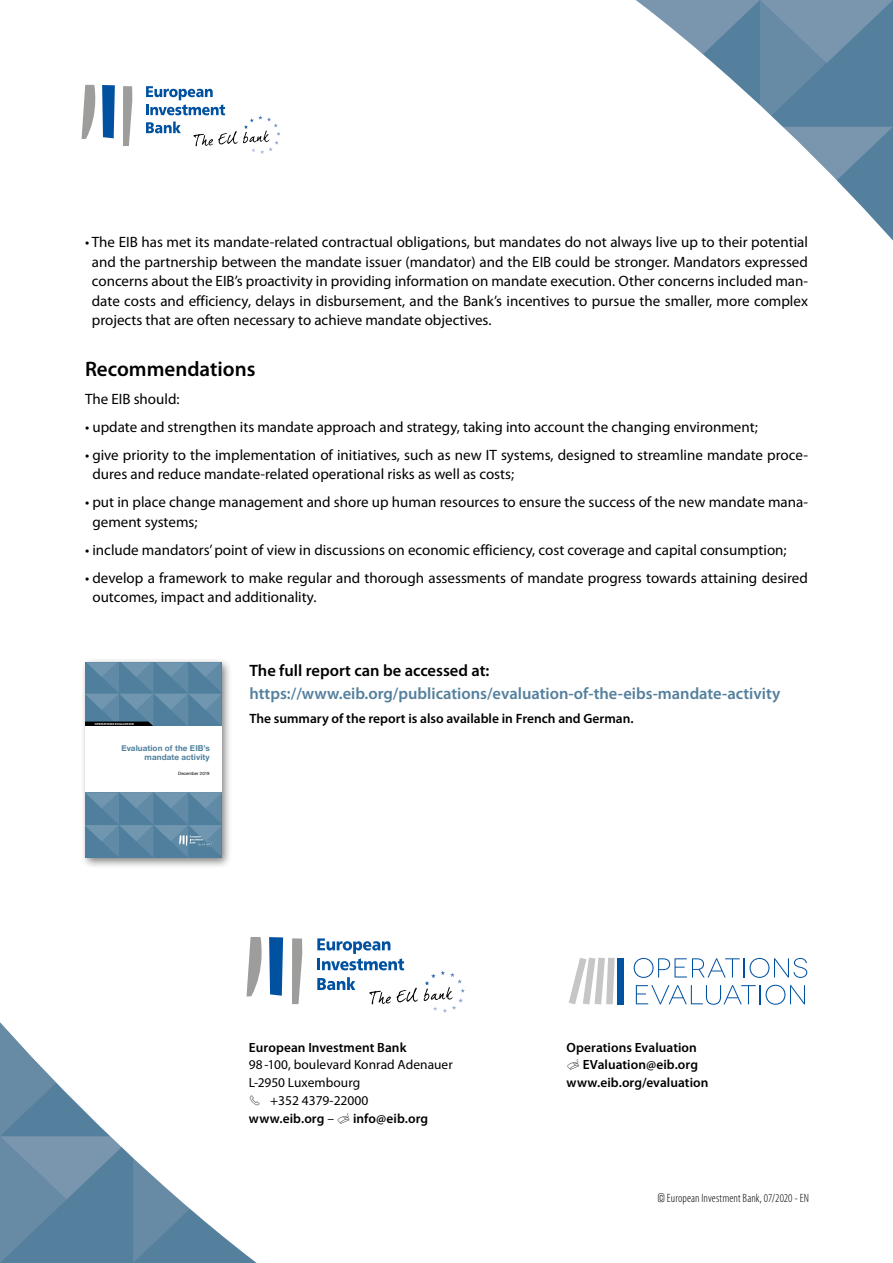
<style>
.page{position:relative;width:893px;height:1263px;background:#fff}
.page>*{position:absolute;margin:0;border:0;box-sizing:border-box;transform-origin:0 0}
.t1{font:600 21px "Myriad Pro";color:#000}
.t2{font:600 16.5px "Myriad Pro";color:#547f9d}
.t3{font:600 16.5px "Myriad Pro";color:#000}
.t4{font:15px/19.5px "Myriad Pro";color:#000}
.t5{font:600 13.5px "Myriad Pro";color:#000}
.t6{font:13.5px "Myriad Pro";color:#000}
.t7{font:600 13.35px "Myriad Pro";letter-spacing:.005em;color:#000}
.t8{font:13.35px/17.9px "Myriad Pro";letter-spacing:.005em;color:#000}
.t9{font:300 condensed 12px "Myriad Pro";letter-spacing:.01em;color:#000}
.t10{font:700 8.1px/8.9px "Helvetica Neue";letter-spacing:.01em;color:#4f7f9c;text-align:right}
.t11{font:4.35px "Helvetica Neue";color:#000}
.t12{font:700 2.85px "Helvetica Neue";letter-spacing:.05em;color:#fff}
.s1{font-weight:400}
.s2{font-family:"Rift";font-weight:400;font-stretch:normal}
</style>
<div class="page">
<svg style="left:636px;top:0;width:257px;height:241px"></svg>
<svg style="left:0;top:937px;width:424px;height:326px"></svg>
<svg style="left:82px;top:85px;width:13px;height:54px"></svg>
<svg style="left:102px;top:85px;width:13px;height:53px"></svg>
<svg style="left:123px;top:86px;width:9px;height:60px"></svg>
<svg style="left:146px;top:86px;width:135px;height:68px"></svg>
<div style="left:80px;top:657px;width:152px;height:212px;background:#000;opacity:.5"></div>
<svg style="left:85px;top:662px;width:136px;height:195px;background:#5985a0"></svg>
<div style="left:85px;top:726px;width:136px;height:66px;background:#fff"></div>
<svg style="left:369px;top:988px;width:49px;height:16px"></svg>
<svg style="left:317px;top:938px;width:87px;height:32px"></svg>
<svg style="left:317px;top:977px;width:38px;height:13px"></svg>
<svg style="left:247px;top:937px;width:15px;height:59px"></svg>
<svg style="left:269px;top:937px;width:14px;height:59px"></svg>
<svg style="left:292px;top:938px;width:10px;height:66px"></svg>
<svg style="left:424px;top:970px;width:41px;height:43px"></svg>
<div style="left:617px;top:958px;width:7px;height:46px;background:#0051a0"></div>
<svg style="left:569px;top:957px;width:46px;height:47px"></svg>
<svg style="left:634px;top:958px;width:173px;height:20px"></svg>
<svg style="left:636px;top:985px;width:169px;height:20px"></svg>
<svg style="left:338px;top:1113px;width:11px;height:11px"></svg>
<p class="t4" style="left:92px;top:233px;width:718px;text-align:justify;text-indent:-7px">• The EIB has met its mandate-related contractual obligations, but mandates do not always live up to their potential and the partnership between the mandate issuer (mandator) and the EIB could be stronger. Mandators expressed concerns about the EIB’s proactivity in providing information on mandate execution. Other concerns included man&shy;date costs and efficiency, delays in disbursement, and the Bank’s incentives to pursue the smaller, more complex projects that are often necessary to achieve mandate objectives.</p>
<h1 class="t1" style="left:85px;top:357px;width:172px">Recommendations</h1>
<p class="t4" style="left:85px;top:389px;width:96px">The EIB should:</p>
<p class="t4" style="left:85px;top:417px;width:674px">• update and strengthen its mandate approach and strategy, taking into account the changing environment;</p>
<p class="t4" style="left:92px;top:445px;width:717px;text-indent:-7px">• give priority to the implementation of initiatives, such as new IT systems, designed to streamline mandate proce&shy;dures and reduce mandate-related operational risks as well as costs;</p>
<p class="t4" style="left:92px;top:493px;width:717px;text-indent:-7px">• put in place change management and shore up human resources to ensure the success of the new mandate mana&shy;gement systems;</p>
<p class="t4" style="left:85px;top:540px;width:703px">• include mandators’ point of view in discussions on economic efficiency, cost coverage and capital consumption;</p>
<p class="t4" style="left:92px;top:568px;width:717px;text-indent:-7px">• develop a framework to make regular and thorough assessments of mandate progress towards attaining desired outcomes, impact and additionality.</p>
<p class="t12" style="left:95px;top:722px;width:41px">OPERATIONS EVALUATION</p>
<p class="t10" style="left:121px;top:744px;width:90px">Evaluation of the EIB’s mandate activity</p>
<p class="t11" style="left:178px;top:771px;width:33px">December 2019</p>
<p class="t3" style="left:249px;top:661px;width:241px">The full report can be accessed at:</p>
<p class="t2" style="left:249px;top:685px;width:532px">https://www.eib.org/publications/evaluation-of-the-eibs-mandate-activity</p>
<p class="t5" style="left:249px;top:711px;width:386px">The summary of the report is also available in French and German.</p>
<p class="t7" style="left:249px;top:1040px;width:159px">European Investment Bank</p>
<p class="t8" style="left:249px;top:1056px;width:205px">98-100, boulevard Konrad Adenauer<br>L-2950 Luxembourg</p>
<p class="t6" style="left:249px;top:1093px;width:121px">✓ +352 4379-22000</p>
<p class="t7" style="left:249px;top:1111px;width:87px">www.eib.org <span class="s1">–</span></p>
<p class="t7" style="left:353px;top:1111px;width:77px">info@eib.org</p>
<p class="t7" style="left:567px;top:1040px;width:132px">Operations Evaluation</p>
<p class="t7" style="left:583px;top:1057px;width:117px">EValuation@eib.org</p>
<p class="t7" style="left:567px;top:1075px;width:143px">www.eib.org/evaluation</p>
<p class="t9" style="left:657px;top:1192px;width:153px"><span class="s2">©</span> European Investment Bank, 07/2020 - EN</p>
</div>
